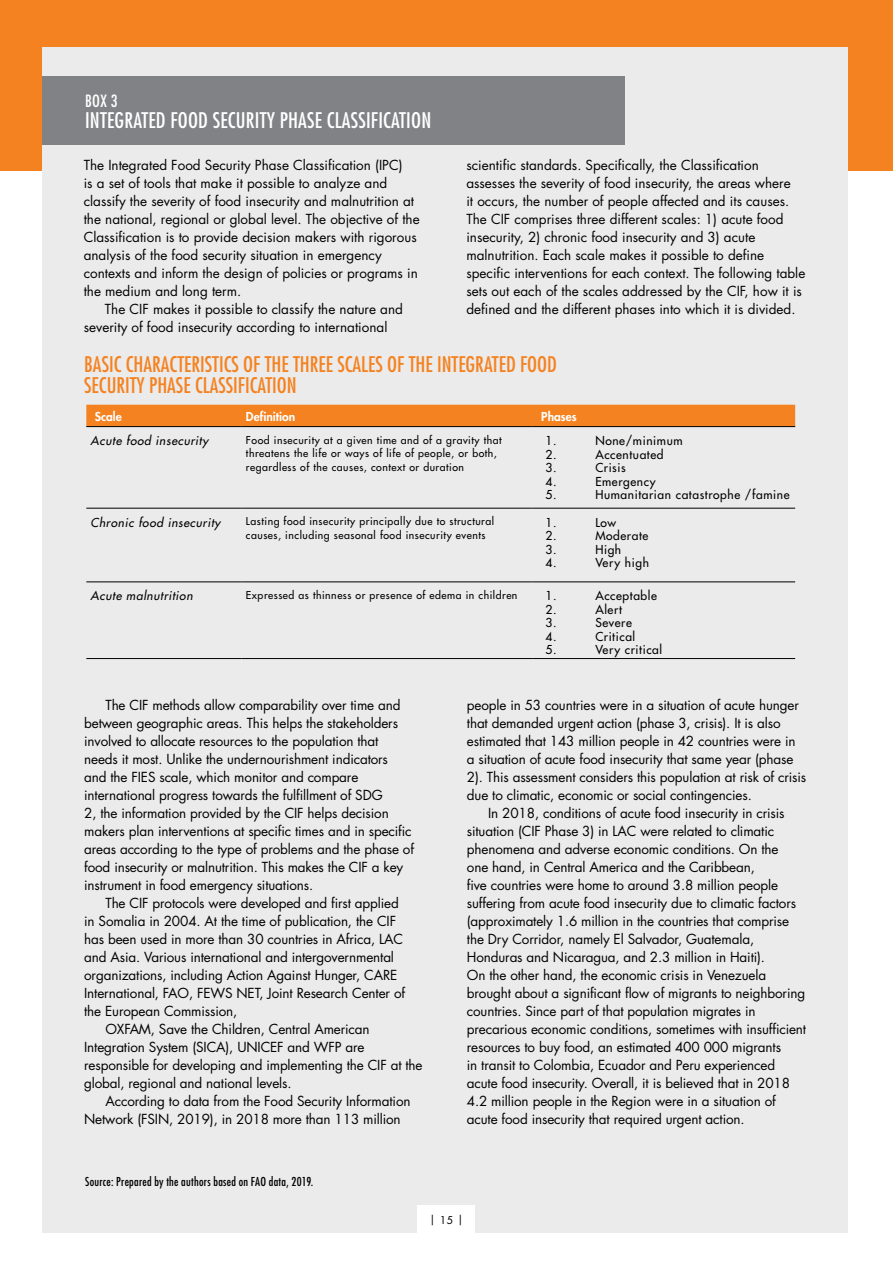
<style>
.page{position:relative;width:893px;height:1263px;background:#fff}
.page>*{position:absolute;margin:0;border:0;box-sizing:border-box;transform-origin:0 0}
.t1{font:condensed 21px/21px "Futura Std";color:#f58220}
.t2{font:condensed 21px "Futura Std";letter-spacing:.01em;color:#fff}
.t3{font:condensed 16.5px "Futura Std";color:#fff}
.t4{font:13.5px/18px "Futura Std";letter-spacing:-.01em;color:#000}
.t5{font:500 12px "Futura Std";letter-spacing:.05em;color:#000}
.t6{font:italic 500 12px "Futura Std";letter-spacing:.05em;color:#000}
.t7{font:condensed 12px "Futura Std";letter-spacing:.03em;color:#000}
.t8{font:800 12px "Futura Std";color:#fff}
.t9{font:500 10.5px/13.5px "Futura Std";letter-spacing:.05em;color:#000}
.t10{font:10.5px "Futura Std";color:#000}
</style>
<div class="page">
<div style="left:0;top:0;width:893px;height:170px;background:#f58220"></div>
<div style="left:43px;top:48px;width:805px;height:1185px;background:#ebebec"></div>
<div style="left:43px;top:76px;width:582px;height:69px;background:#808285"></div>
<div style="left:86px;top:405px;width:709px;height:21px;background:#f58220"></div>
<hr style="left:86px;top:426px;width:156px;height:1px;background:#000">
<hr style="left:242px;top:426px;width:291px;height:1px;background:#000">
<hr style="left:533px;top:426px;width:262px;height:1px;background:#000">
<hr style="left:86px;top:658px;width:156px;height:1px;background:#000">
<hr style="left:242px;top:658px;width:291px;height:1px;background:#000">
<hr style="left:533px;top:658px;width:262px;height:1px;background:#000">
<hr style="left:86px;top:508px;width:156px;height:1px;background:#000">
<hr style="left:242px;top:508px;width:291px;height:1px;background:#000">
<hr style="left:533px;top:508px;width:262px;height:1px;background:#000">
<hr style="left:86px;top:581px;width:156px;height:1px;background:#000">
<hr style="left:242px;top:581px;width:291px;height:1px;background:#000">
<hr style="left:533px;top:581px;width:262px;height:1px;background:#000">
<div style="left:418px;top:1205px;width:57px;height:30px;background:#fff"></div>
<p class="t3" style="left:85px;top:91px;width:34px">BOX 3</p>
<h1 class="t2" style="left:85px;top:107px;width:348px">INTEGRATED FOOD SECURITY PHASE CLASSIFICATION</h1>
<p class="t4" style="left:84px;top:156px;width:320px">The Integrated Food Security Phase Classification (I PC)</p>
<p class="t4" style="left:84px;top:174px;width:305px">is a set of tools that make it possible to analyze and</p>
<p class="t4" style="left:84px;top:192px;width:332px">classify the severity of food insecurity and malnutrition at</p>
<p class="t4" style="left:84px;top:210px;width:337px">the national, regional or global level. The objective of the</p>
<p class="t4" style="left:84px;top:228px;width:334px">Classification is to provide decision makers with rigorous</p>
<p class="t4" style="left:84px;top:246px;width:300px">analysis of the food security situation in emergency</p>
<p class="t4" style="left:84px;top:264px;width:336px">contexts and inform the design of policies or programs in</p>
<p class="t4" style="left:84px;top:282px;width:159px">the medium and long term.</p>
<p class="t4" style="left:105px;top:300px;width:32px">The CIF</p>
<p class="t4" style="left:84px;top:300px;width:321px;text-indent:69px">makes it possible to classify the nature and severity of food insecurity according to international</p>
<p class="t4" style="left:466px;top:156px;width:326px">scientific standards. Specifically, the Classification assesses the severity of food insecurity, the areas where it occurs, the number of people affected and its causes.<br>The CIF</p>
<p class="t4" style="left:466px;top:210px;width:340px;text-indent:48px">comprises three different scales: 1) acute food insecurity, 2) chronic food insecurity and 3) acute malnutrition. Each scale makes it possible to define specific interventions for each context. The following table sets out each of the scales addressed by the CIF, how it is defined and the different phases into which it is divided.</p>
<h1 class="t1" style="left:84px;top:353px;width:474px">BASIC CHARACTERISTICS OF THE THREE SCALES OF THE INTEGRATED FOOD<br>SECURITY PHASE CLASSIFICATION</h1>
<p class="t8" style="left:95px;top:409px;width:29px">Scale</p>
<p class="t8" style="left:246px;top:409px;width:51px">Definition</p>
<p class="t8" style="left:541px;top:409px;width:37px">Phases</p>
<p class="t6" style="left:91px;top:433px;width:119px">Acute food insecurity</p>
<p class="t9" style="left:246px;top:433px;width:257px">Food insecurity at a given time and of a gravity that threatens the life or ways of life of people, or both, regardless of the causes, context or duration</p>
<p class="t5" style="left:546px;top:433px;width:13px">1.</p>
<p class="t5" style="left:595px;top:433px;width:89px">None/minimum</p>
<p class="t5" style="left:546px;top:447px;width:13px">2.</p>
<p class="t5" style="left:595px;top:447px;width:70px">Accentuated</p>
<p class="t5" style="left:546px;top:460px;width:13px">3.</p>
<p class="t5" style="left:595px;top:460px;width:32px">Crisis</p>
<p class="t5" style="left:546px;top:474px;width:13px">4.</p>
<p class="t5" style="left:595px;top:474px;width:62px">Emergency</p>
<p class="t5" style="left:546px;top:487px;width:13px">5.</p>
<p class="t5" style="left:595px;top:487px;width:196px">Humanitarian catastrophe /famine</p>
<p class="t6" style="left:91px;top:515px;width:131px">Chronic food insecurity</p>
<p class="t9" style="left:246px;top:515px;width:250px">Lasting food insecurity principally due to structural causes, including seasonal food insecurity events</p>
<p class="t5" style="left:546px;top:515px;width:13px">1.</p>
<p class="t5" style="left:595px;top:515px;width:22px">Low</p>
<p class="t5" style="left:546px;top:528px;width:13px">2.</p>
<p class="t5" style="left:595px;top:528px;width:55px">Moderate</p>
<p class="t5" style="left:546px;top:542px;width:13px">3.</p>
<p class="t5" style="left:595px;top:542px;width:27px">High</p>
<p class="t5" style="left:546px;top:555px;width:13px">4.</p>
<p class="t5" style="left:595px;top:555px;width:55px">Very high</p>
<p class="t6" style="left:91px;top:588px;width:104px">Acute malnutrition</p>
<p class="t9" style="left:246px;top:588px;width:273px">Expressed as thinness or presence of edema in children</p>
<p class="t5" style="left:546px;top:588px;width:13px">1.</p>
<p class="t5" style="left:595px;top:588px;width:63px">Acceptable</p>
<p class="t5" style="left:546px;top:602px;width:13px">2.</p>
<p class="t5" style="left:595px;top:602px;width:28px">Alert</p>
<p class="t5" style="left:546px;top:615px;width:13px">3.</p>
<p class="t5" style="left:595px;top:615px;width:38px">Severe</p>
<p class="t5" style="left:546px;top:629px;width:13px">4.</p>
<p class="t5" style="left:595px;top:629px;width:41px">Critical</p>
<p class="t5" style="left:546px;top:642px;width:13px">5.</p>
<p class="t5" style="left:595px;top:642px;width:68px">Very critical</p>
<p class="t4" style="left:84px;top:696px;width:318px;text-indent:68px">methods allow comparability over time and between geographic areas. This helps the stakeholders involved to allocate resources to the population that needs it most. Unlike the undernourishment indicators and the FIES scale, which monitor and compare international progress towards the fulfillment of SDG<br>2, the information provided by the CIF</p>
<p class="t4" style="left:105px;top:696px;width:32px">The CIF</p>
<p class="t4" style="left:84px;top:804px;width:332px;text-indent:223px">helps decision makers plan interventions at specific times and in specific areas according to the type of problems and the phase of food insecurity or malnutrition. This makes the CIF</p>
<p class="t4" style="left:372px;top:858px;width:33px">a key</p>
<p class="t4" style="left:105px;top:876px;width:209px;text-indent:-21px">instrument in food emergency situations.<br>The CIF</p>
<p class="t4" style="left:84px;top:894px;width:316px;text-indent:68px">protocols were developed and first applied in Somalia in 2004. At the time of publication, the CIF has been used in more than 30 countries in Africa, LAC and Asia. Various international and intergovernmental organizations, including Action Against H unger, CARE<br>I nternational, FAO</p>
<p class="t4" style="left:189px;top:984px;width:19px">, FEW</p>
<p class="t4" style="left:225px;top:984px;width:182px">S NET, Joint Research Center of</p>
<p class="t4" style="left:84px;top:1002px;width:155px">the European Commission,</p>
<p class="t4" style="left:105px;top:1020px;width:29px">OXFAM</p>
<p class="t4" style="left:84px;top:1020px;width:287px;text-indent:67px">, Save the Children, Central American<br>I ntegration System (SICA), UNICEF</p>
<p class="t4" style="left:84px;top:1038px;width:291px;text-indent:203px">and WFP are responsible for developing and implementing the CIF</p>
<p class="t4" style="left:391px;top:1056px;width:33px">at the</p>
<p class="t4" style="left:84px;top:1074px;width:209px">global, regional and national levels.</p>
<p class="t4" style="left:105px;top:1092px;width:307px">According to data from the Food Security I nformation</p>
<p class="t4" style="left:84px;top:1110px;width:318px">Network (FSIN, 2019), in 2018 more than 113 million</p>
<p class="t4" style="left:467px;top:696px;width:333px">people in 53 countries were in a situation of acute hunger</p>
<p class="t4" style="left:467px;top:714px;width:315px">that demanded urgent action (phase 3, crisis). It is also</p>
<p class="t4" style="left:467px;top:732px;width:330px">estimated that 143 million people in 42 countries were in</p>
<p class="t4" style="left:467px;top:750px;width:328px">a situation of acute food insecurity that same year (phase</p>
<p class="t4" style="left:467px;top:768px;width:341px">2). This assessment considers this population at risk of crisis</p>
<p class="t4" style="left:467px;top:786px;width:286px">due to climatic, economic or social contingencies.</p>
<p class="t4" style="left:488px;top:804px;width:298px">In 2018, conditions of acute food insecurity in crisis</p>
<p class="t4" style="left:467px;top:822px;width:62px">situation (CIF</p>
<p class="t4" style="left:545px;top:822px;width:77px">Phase 3) in LAC</p>
<p class="t4" style="left:467px;top:822px;width:341px;text-indent:173px">were related to climatic phenomena and adverse economic conditions. On the<br>one hand, in Central America and the Caribbean,<br>five countries were home to around 3.8 million people suffering from acute food insecurity due to climatic factors (approximately 1.6 million in the countries that comprise the Dry Corridor, namely El Salvador, Guatemala, Honduras and N icaragua, and 2.3 million in Haiti).<br>On the other hand, the economic crisis in Venezuela brought about a significant flow of migrants to neighboring countries. Since part of that population migrates in precarious economic conditions, sometimes with insufficient resources to buy food, an estimated 400 000 migrants<br>in transit to Colombia, Ecuador and Peru experienced acute food insecurity. Overall, it is believed that in 2018<br>4.2 million people in the Region were in a situation of acute food insecurity that required urgent action.</p>
<p class="t7" style="left:85px;top:1175px;width:230px">SOURCE: PREPARED BY THE AUTHORS BASED ON FAO DATA, 2019.</p>
<p class="t10" style="left:429px;top:1213px;width:35px">| 15 |</p>
</div>
